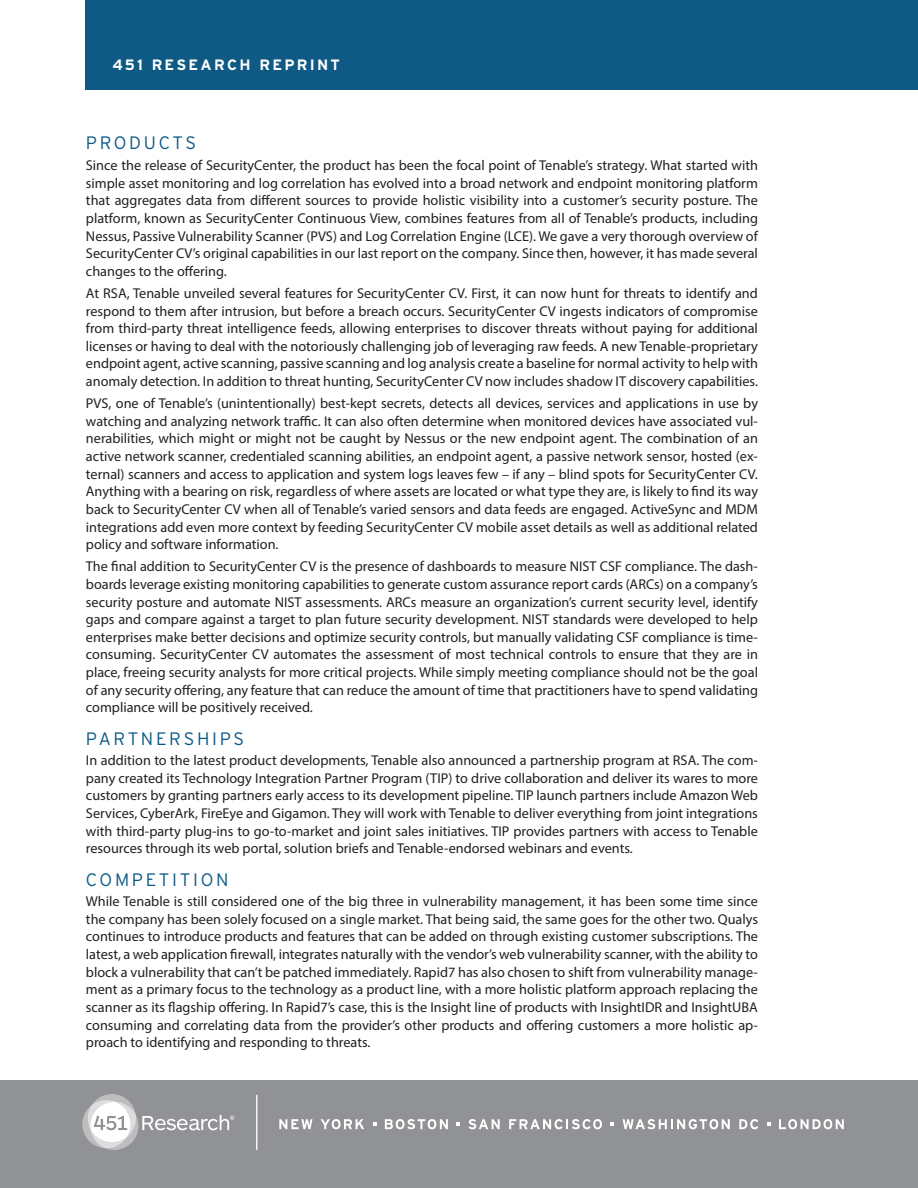
<style>
.page{position:relative;width:918px;height:1188px;background:#fff}
.page>*{position:absolute;margin:0;border:0;box-sizing:border-box;transform-origin:0 0}
.Hed_30_Shorter{font:300 18px "Interstate";letter-spacing:.15em;color:#0f5a85}
.Header{font:700 15px "Interstate";letter-spacing:.15em;color:#fff}
.Myriad_Body{font:14.25px/17.7px "Myriad Pro";color:#231f20;text-align:justify}
</style>
<div class="page">
<div style="left:0;top:1080px;width:918px;height:108px;background:#919295"></div>
<hr style="left:256px;top:1095px;width:1px;height:55px;background:#fff">
<svg style="left:82px;top:1094px;width:152px;height:56px"></svg>
<svg style="left:279px;top:1119px;width:34px;height:10px"></svg>
<svg style="left:321px;top:1119px;width:43px;height:10px"></svg>
<svg style="left:385px;top:1119px;width:63px;height:10px"></svg>
<svg style="left:468px;top:1119px;width:32px;height:10px"></svg>
<svg style="left:509px;top:1119px;width:93px;height:10px"></svg>
<svg style="left:623px;top:1119px;width:107px;height:10px"></svg>
<svg style="left:739px;top:1119px;width:19px;height:10px"></svg>
<svg style="left:779px;top:1119px;width:65px;height:10px"></svg>
<svg style="left:373px;top:1122px;width:3px;height:4px"></svg>
<svg style="left:456px;top:1122px;width:4px;height:4px"></svg>
<svg style="left:611px;top:1122px;width:3px;height:4px"></svg>
<svg style="left:767px;top:1122px;width:3px;height:4px"></svg>
<div style="left:86px;top:0;width:832px;height:90px;background:#0f5a85"></div>
<p class="Header" style="left:112px;top:55px;width:229px">451 RESEARCH REPRINT</p>
<p class="Hed_30_Shorter" style="left:86px;top:132px;width:112px">PRODUCTS</p>
<p class="Myriad_Body" style="left:86px;top:156px;width:674px">Since the release of SecurityCenter, the product has been the focal point of Tenable’s strategy. What started with simple asset monitoring and log correlation has evolved into a broad network and endpoint monitoring platform that aggregates data from different sources to provide holistic visibility into a customer’s security posture. The platform, known as SecurityCenter Continuous View, combines features from all of Tenable’s products, including Nessus, Passive Vulnerability Scanner (PVS) and Log Correlation Engine (LCE). We gave a very thorough overview of SecurityCenter CV’s original capabilities in our last report on the company. Since then, however, it has made several changes to the offering.</p>
<p class="Myriad_Body" style="left:86px;top:284px;width:674px">At RSA, Tenable unveiled several features for SecurityCenter CV. First, it can now hunt for threats to identify and respond to them after intrusion, but before a breach occurs. SecurityCenter CV ingests indicators of compromise from third-party threat intelligence feeds, allowing enterprises to discover threats without paying for additional licenses or having to deal with the notoriously challenging job of leveraging raw feeds. A new Tenable-proprietary endpoint agent, active scanning, passive scanning and log analysis create a baseline for normal activity to help with anomaly detection. In addition to threat hunting, SecurityCenter CV now includes shadow IT discovery capabilities.</p>
<p class="Myriad_Body" style="left:86px;top:394px;width:674px">PVS, one of Tenable’s (unintentionally) best-kept secrets, detects all devices, services and applications in use by watching and analyzing network traffic. It can also often determine when monitored devices have associated vul&shy;nerabilities, which might or might not be caught by Nessus or the new endpoint agent. The combination of an active network scanner, credentialed scanning abilities, an endpoint agent, a passive network sensor, hosted (ex&shy;ternal) scanners and access to application and system logs leaves few – if any – blind spots for SecurityCenter CV.<br>Anything with a bearing on risk, regardless of where assets are located or what type they are, is likely to find its way back to SecurityCenter CV when all of Tenable’s varied sensors and data feeds are engaged. ActiveSync and MDM integrations add even more context by feeding SecurityCenter CV mobile asset details as well as additional related policy and software information.</p>
<p class="Myriad_Body" style="left:86px;top:557px;width:674px">The final addition to SecurityCenter CV is the presence of dashboards to measure NIST CSF compliance. The dash&shy;boards leverage existing monitoring capabilities to generate custom assurance report cards (ARCs) on a company’s security posture and automate NIST assessments. ARCs measure an organization’s current security level, identify gaps and compare against a target to plan future security development. NIST standards were developed to help enterprises make better decisions and optimize security controls, but manually validating CSF compliance is time&shy;consuming. SecurityCenter CV automates the assessment of most technical controls to ensure that they are in place, freeing security analysts for more critical projects. While simply meeting compliance should not be the goal of any security offering, any feature that can reduce the amount of time that practitioners have to spend validating compliance will be positively received.</p>
<p class="Hed_30_Shorter" style="left:86px;top:727px;width:160px">PARTNERSHIPS</p>
<p class="Myriad_Body" style="left:86px;top:751px;width:674px">In addition to the latest product developments, Tenable also announced a partnership program at RSA. The com&shy;pany created its Technology Integration Partner Program (TIP) to drive collaboration and deliver its wares to more customers by granting partners early access to its development pipeline. TIP launch partners include Amazon Web Services, CyberArk, FireEye and Gigamon. They will work with Tenable to deliver everything from joint integrations with third-party plug-ins to go-to-market and joint sales initiatives. TIP provides partners with access to Tenable resources through its web portal, solution briefs and Tenable-endorsed webinars and events.</p>
<p class="Hed_30_Shorter" style="left:86px;top:868px;width:144px">COMPETITION</p>
<p class="Myriad_Body" style="left:86px;top:892px;width:674px">While Tenable is still considered one of the big three in vulnerability management, it has been some time since the company has been solely focused on a single market. That being said, the same goes for the other two. Qualys continues to introduce products and features that can be added on through existing customer subscriptions. The latest, a web application firewall, integrates naturally with the vendor’s web vulnerability scanner, with the ability to block a vulnerability that can’t be patched immediately. Rapid7 has also chosen to shift from vulnerability manage&shy;ment as a primary focus to the technology as a product line, with a more holistic platform approach replacing the scanner as its flagship offering. In Rapid7’s case, this is the Insight line of products with InsightIDR and InsightUBA consuming and correlating data from the provider’s other products and offering customers a more holistic ap&shy;proach to identifying and responding to threats.</p>
</div>
